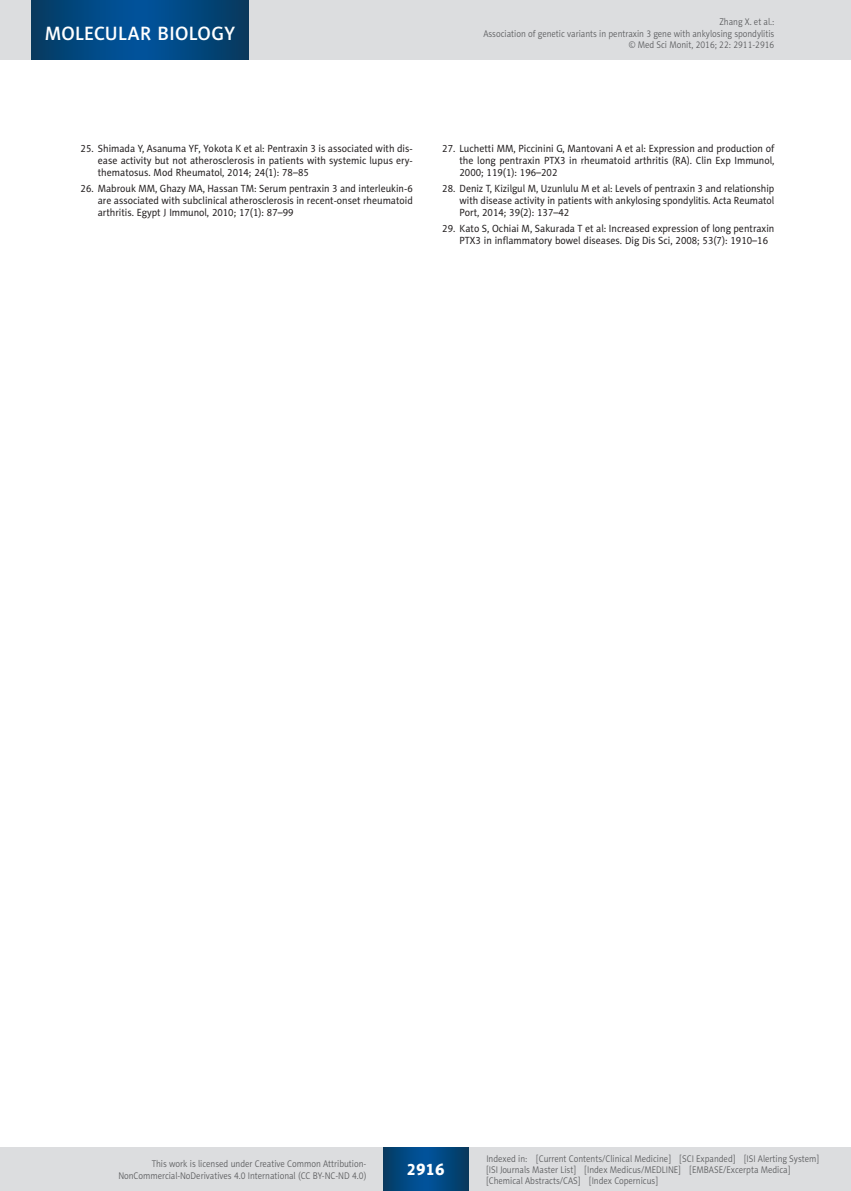
<style>
.page{position:relative;width:851px;height:1191px;background:#fff}
.page>*{position:absolute;margin:0;border:0;box-sizing:border-box;transform-origin:0 0}
.t1{font:19.5px "Naomi Sans EFN Medium";letter-spacing:.015em;color:#fff}
.t2{font:16.5px "Naomi Sans EFN Heavy";color:#fff}
.MSM_Referencje_punkt{font:10.5px/12px "Naomi Sans EFN";color:#231f20;text-align:justify;scale:.95 1}
.t3{font:9.75px/11.2px "Naomi Sans EFN Light";color:#57585a;text-align:right;scale:.9 1}
</style>
<div class="page">
<div style="left:0;top:1148px;width:850px;height:43px;background:#dcdddf"></div>
<svg style="left:383px;top:1147px;width:85px;height:43px;background:#02477e"></svg>
<div style="left:0;top:0;width:850px;height:60px;background:#dcdddf"></div>
<svg style="left:32px;top:0;width:217px;height:60px;background:#02477e"></svg>
<h1 class="t1" style="left:45px;top:22px;width:192px">MOLECULAR BIOLOGY</h1>
<p class="t3" style="left:483px;top:16px;width:325px">Zhang X. et al.:<br>Association of genetic variants in pentraxin 3 gene with ankylosing spondylitis</p>
<p class="t3" style="left:628px;top:39px;width:163px">© Med Sci Monit, 2016; 22: 2911-2916</p>
<p class="MSM_Referencje_punkt" style="left:98px;top:142px;width:333px;text-indent:-17px">25. Shimada Y, Asanuma YF, Yokota K et al: Pentraxin 3 is associated with dis&shy;ease activity but not atherosclerosis in patients with systemic lupus ery&shy;thematosus. Mod Rheumatol, 2014; 24(1): 78–85</p>
<p class="MSM_Referencje_punkt" style="left:98px;top:183px;width:333px;text-indent:-17px">26. Mabrouk MM, Ghazy MA, Hassan TM: Serum pentraxin 3 and interleukin-6 are associated with subclinical atherosclerosis in recent-onset rheumatoid arthritis. Egypt J Immunol, 2010; 17(1): 87–99</p>
<p class="MSM_Referencje_punkt" style="left:459px;top:142px;width:333px;text-indent:-17px">27. Luchetti MM, Piccinini G, Mantovani A et al: Expression and production of the long pentraxin PTX3 in rheumatoid arthritis (RA). Clin Exp Immunol, 2000; 119(1): 196–202</p>
<p class="MSM_Referencje_punkt" style="left:459px;top:183px;width:333px;text-indent:-17px">28. Deniz T, Kizilgul M, Uzunlulu M et al: Levels of pentraxin 3 and relationship with disease activity in patients with ankylosing spondylitis. Acta Reumatol Port, 2014; 39(2): 137–42</p>
<p class="MSM_Referencje_punkt" style="left:459px;top:223px;width:333px;text-indent:-17px">29. Kato S, Ochiai M, Sakurada T et al: Increased expression of long pentraxin<br>PTX3 in inflammatory bowel diseases. Dig Dis Sci, 2008; 53(7): 1910–16</p>
<p class="t3" style="left:118px;top:1158px;width:277px">This work is licensed under Creative Common Attribution-<br>NonCommercial-NoDerivatives 4.0 International (CC BY-NC-ND 4.0)</p>
<h2 class="t2" style="left:406px;top:1159px;width:40px">2916</h2>
<p class="t3" style="left:486px;top:1152px;width:371px;text-align:left">Indexed in: [Current Contents/Clinical Medicine] [SCI Expanded] [ISI Alerting System] [ISI Journals Master List] [Index Medicus/MEDLINE] [EMBASE/Excerpta Medica] [Chemical Abstracts/CAS] [Index Copernicus]</p>
</div>
